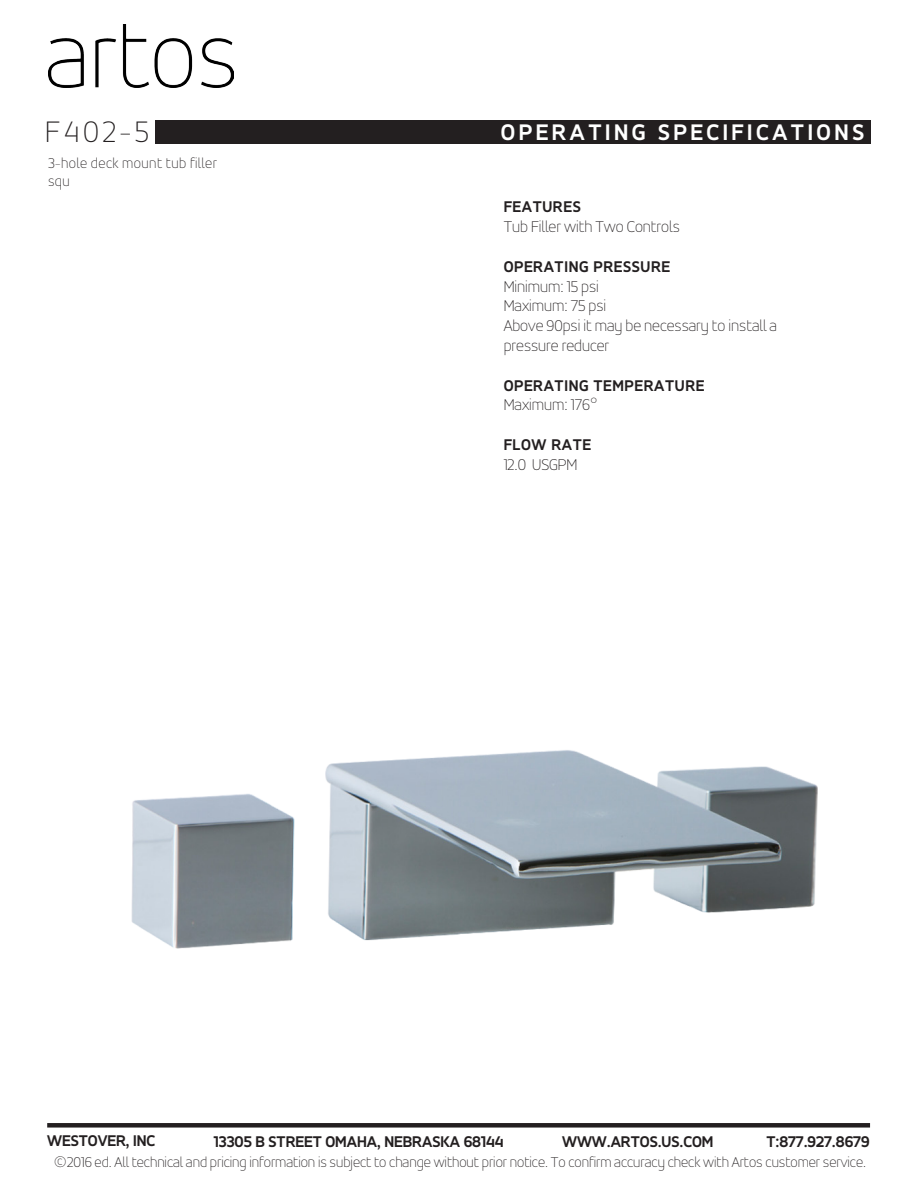
<style>
.page{position:relative;width:918px;height:1188px;background:#fff}
.page>*{position:absolute;margin:0;border:0;box-sizing:border-box;transform-origin:0 0}
.t1{font:100 31.5px "Accord Alternate";color:#231f20}
.t2{font:700 24px "Accord Alternate";letter-spacing:.15em;color:#fff}
.t3{font:100 16.5px/19.8px "Accord Alternate";color:#231f20}
.t4{font:700 16.5px "Accord Alternate";color:#231f20}
.t5{font:700 16.5px "Accord Alternate";letter-spacing:.04em;color:#231f20}
.t6{font:100 15px "Accord Alternate";color:#231f20}
.t7{font:100 15px/18px "Accord Alternate";letter-spacing:.03em;color:#231f20}
</style>
<div class="page">
<div style="left:47px;top:1123px;width:823px;height:5px;background:#231f20"></div>
<img style="left:49px;top:24px;width:185px;height:63px">
<div style="left:155px;top:120px;width:715px;height:24px;background:#231f20"></div>
<img style="left:131px;top:750px;width:687px;height:199px">
<p class="t1" style="left:45px;top:114px;width:106px">F402-5</p>
<p class="t2" style="left:501px;top:118px;width:365px">OPERATING SPECIFICATIONS</p>
<p class="t7" style="left:48px;top:154px;width:171px">3-hole deck mount tub filler squ</p>
<p class="t5" style="left:504px;top:197px;width:79px">FEATURES</p>
<p class="t3" style="left:504px;top:217px;width:178px">Tub Filler with Two Controls</p>
<p class="t5" style="left:504px;top:257px;width:168px">OPERATING PRESSURE</p>
<p class="t3" style="left:504px;top:276px;width:97px">Minimum: 15 psi</p>
<p class="t3" style="left:504px;top:296px;width:104px">Maximum: 75 psi</p>
<p class="t3" style="left:504px;top:316px;width:275px">Above 90psi it may be necessary to install a pressure reducer</p>
<p class="t5" style="left:504px;top:376px;width:202px">OPERATING TEMPERATURE</p>
<p class="t3" style="left:504px;top:395px;width:95px">Maximum: 176°</p>
<p class="t5" style="left:504px;top:435px;width:89px">FLOW RATE</p>
<p class="t3" style="left:504px;top:454px;width:75px">12.0 USGPM</p>
<p class="t4" style="left:47px;top:1131px;width:110px">WESTOVER, INC</p>
<p class="t4" style="left:214px;top:1132px;width:291px">13305 B STREET OMAHA, NEBRASKA 68144</p>
<p class="t4" style="left:562px;top:1132px;width:153px">WWW.ARTOS.US.COM</p>
<p class="t4" style="left:766px;top:1132px;width:105px">T:877.927.8679</p>
<p class="t6" style="left:53px;top:1153px;width:814px">©2016 ed. All technical and pricing information is subject to change without prior notice. To confirm accuracy check with Artos customer service.</p>
</div>
